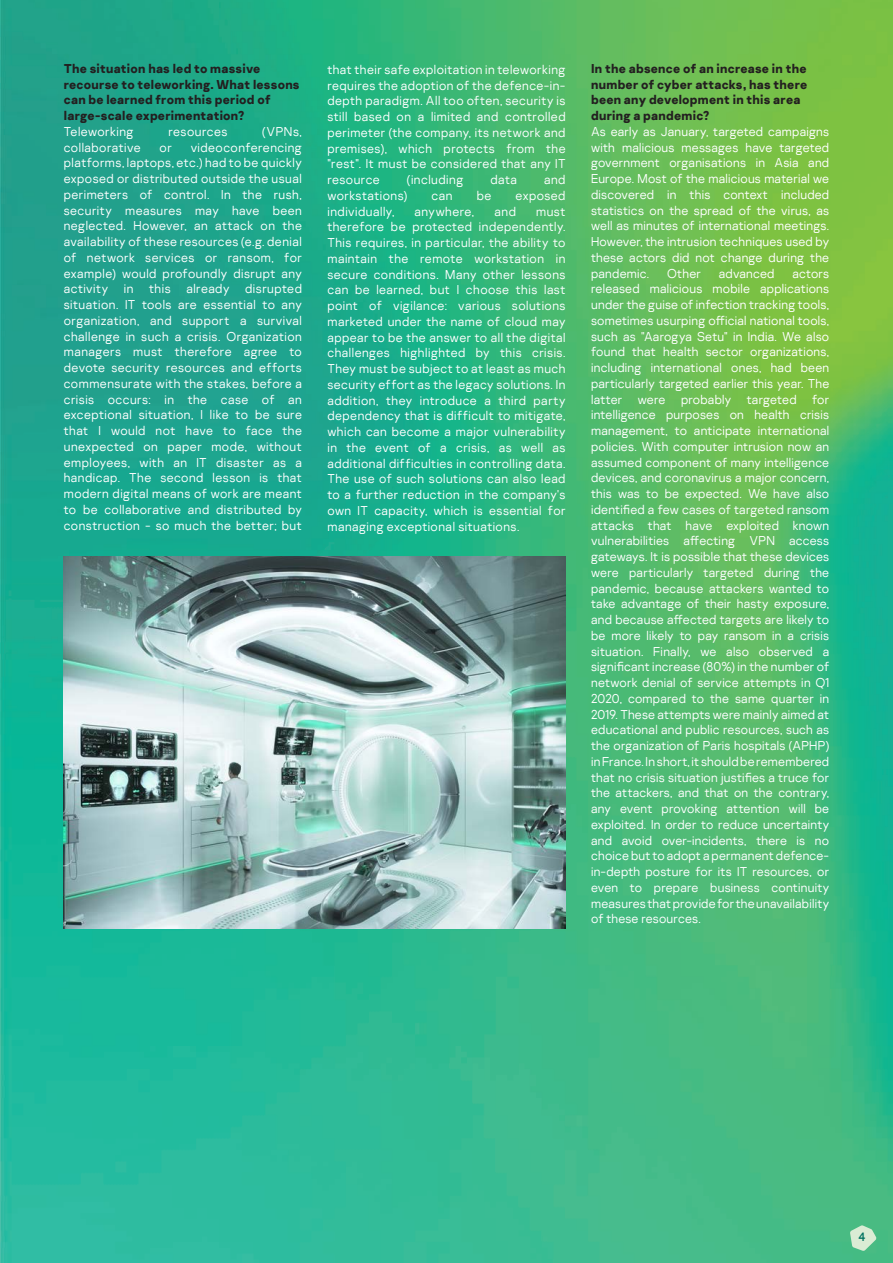
<style>
.page{position:relative;width:893px;height:1263px;background:#fff}
.page>*{position:absolute;margin:0;border:0;box-sizing:border-box;transform-origin:0 0}
.t1{font:300 12.75px/15.8px "Kaspersky Sans";letter-spacing:.035em;color:#fff;text-align:justify}
.t2{font:700 12.75px/15.8px "Kaspersky Sans";letter-spacing:.02em;color:#231f20}
.t3{font:12px "Kaspersky Sans";color:#007360}
</style>
<div class="page">
<img style="left:0;top:0;width:893px;height:1263px">
<svg style="left:850px;top:1225px;width:26px;height:26px"></svg>
<img style="left:64px;top:556px;width:502px;height:372px">
<p class="t2" style="left:64px;top:61px;width:237px">The situation has led to massive recourse to teleworking. What lessons can be learned from this period of large-scale experimentation?</p>
<p class="t1" style="left:64px;top:124px;width:71px">Teleworking</p>
<p class="t1" style="left:169px;top:124px;width:60px">resources</p>
<p class="t1" style="left:262px;top:124px;width:41px">(VPNs,</p>
<p class="t1" style="left:64px;top:139px;width:78px">collaborative</p>
<p class="t1" style="left:160px;top:139px;width:14px">or</p>
<p class="t1" style="left:64px;top:139px;width:240px;text-indent:127px">videoconferencing platforms, laptops, etc.) had to be quickly exposed or distributed outside the usual perimeters of control. In the rush, security measures may have been neglected. However, an attack on the availability of these resources (e.g. denial of network services or ransom, for example) would profoundly disrupt any activity in this already disrupted situation. IT tools are essential to any organization, and support a survival challenge in such a crisis. Organization managers must therefore agree to devote security resources and efforts commensurate with the stakes, before a crisis occurs: in the case of an exceptional situation, I like to be sure that I would not have to face the unexpected on paper mode, without employees, with an IT disaster as a handicap. The second lesson is that modern digital means of work are meant to be collaborative and distributed by construction - so much the better; but</p>
<p class="t1" style="left:327px;top:62px;width:240px">that their safe exploitation in teleworking requires the adoption of the defence-in&shy;depth paradigm. All too often, security is still based on a limited and controlled perimeter (the company, its network and premises), which protects from the "rest". It must be considered that any IT resource</p>
<p class="t1" style="left:407px;top:172px;width:58px">(including</p>
<p class="t1" style="left:490px;top:172px;width:28px">data</p>
<p class="t1" style="left:544px;top:172px;width:23px">and</p>
<p class="t1" style="left:327px;top:187px;width:81px">workstations)</p>
<p class="t1" style="left:432px;top:187px;width:22px">can</p>
<p class="t1" style="left:477px;top:187px;width:16px">be</p>
<p class="t1" style="left:516px;top:187px;width:51px">exposed</p>
<p class="t1" style="left:327px;top:203px;width:68px">individually,</p>
<p class="t1" style="left:415px;top:203px;width:61px">anywhere,</p>
<p class="t1" style="left:494px;top:203px;width:23px">and</p>
<p class="t1" style="left:327px;top:203px;width:240px;text-indent:209px">must therefore be protected independently.<br>This requires, in particular, the ability to maintain the remote workstation in secure conditions. Many other lessons can be learned, but I choose this last point of vigilance: various solutions marketed under the name of cloud may appear to be the answer to all the digital challenges highlighted by this crisis.<br>They must be subject to at least as much security effort as the legacy solutions. In addition, they introduce a third party dependency that is difficult to mitigate, which can become a major vulnerability in the event of a crisis, as well as additional difficulties in controlling data.<br>The use of such solutions can also lead to a further reduction in the company's own IT capacity, which is essential for managing exceptional situations.</p>
<p class="t2" style="left:591px;top:61px;width:218px">In the absence of an increase in the number of cyber attacks, has there been any development in this area during a pandemic?</p>
<p class="t1" style="left:591px;top:123px;width:240px">As early as January, targeted campaigns with malicious messages have targeted government organisations in Asia and Europe. Most of the malicious material we discovered in this context included statistics on the spread of the virus, as well as minutes of international meetings.<br>However, the intrusion techniques used by these actors did not change during the pandemic.</p>
<p class="t1" style="left:667px;top:265px;width:35px">Other</p>
<p class="t1" style="left:719px;top:265px;width:57px">advanced</p>
<p class="t1" style="left:591px;top:265px;width:240px;text-indent:201px">actors released malicious mobile applications under the guise of infection tracking tools, sometimes usurping official national tools, such as "Aarogya Setu" in India. We also found that health sector organizations, including international ones, had been particularly targeted earlier this year. The latter were probably targeted for intelligence purposes on health crisis management, to anticipate international policies. With computer intrusion now an assumed component of many intelligence devices, and coronavirus a major concern, this was to be expected. We have also identified a few cases of targeted ransom attacks that have exploited known vulnerabilities affecting VPN access gateways. It is possible that these devices were particularly targeted during the pandemic, because attackers wanted to take advantage of their hasty exposure, and because affected targets are likely to be more likely to pay ransom in a crisis situation. Finally, we also observed a significant increase (80%) in the number of network denial of service attempts in Q1<br>2020, compared to the same quarter in 2019. These attempts were mainly aimed at educational and public resources, such as the organization of Paris hospitals (APHP) in France. In short, it should be remembered that no crisis situation justifies a truce for the attackers, and that on the contrary, any event provoking attention will be exploited. In order to reduce uncertainty and avoid over-incidents, there is no choice but to adopt a permanent defence&shy;in-depth posture for its IT resources, or even to prepare business continuity measures that provide for the unavailability of these resources.</p>
<p class="t3" style="left:859px;top:1230px;width:8px">4</p>
</div>
